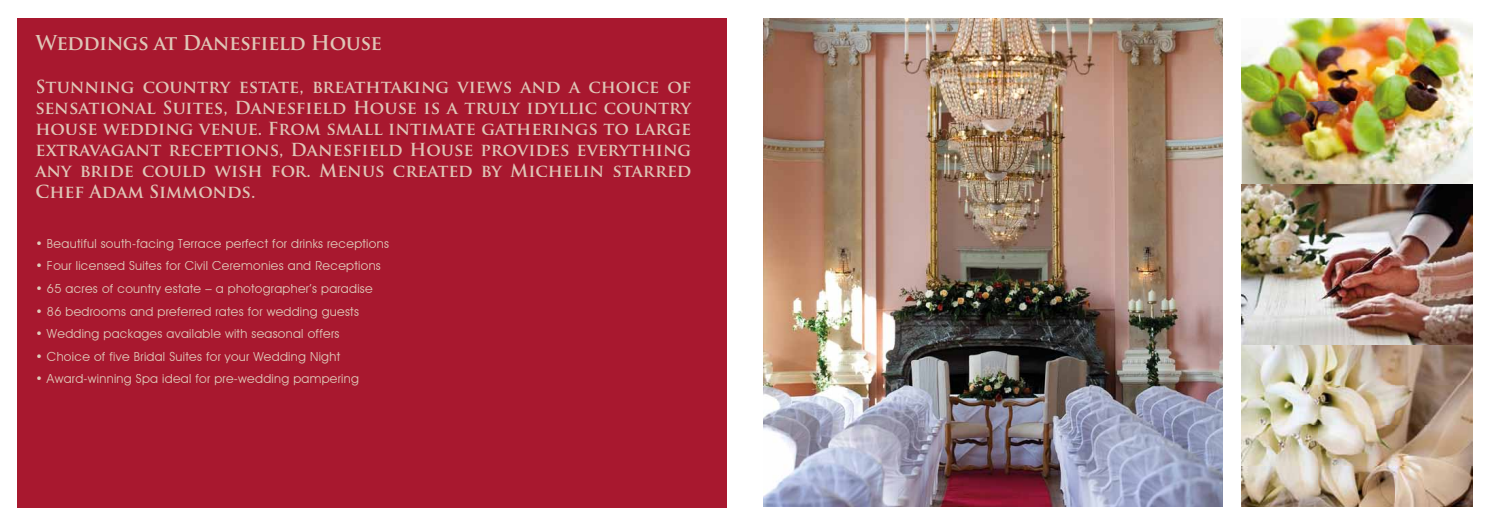
<style>
.page{position:relative;width:1489px;height:525px;background:#fff}
.page>*{position:absolute;margin:0;border:0;box-sizing:border-box;transform-origin:0 0}
.t1{font:700 20px "Trajan Pro";letter-spacing:-.025em;color:#dfc6b7}
.t2{font:700 17.5px/21px "Trajan Pro";color:#dfc6b7;text-align:justify}
.t3{font:12.5px "Avant Garde IT Cby BT";letter-spacing:.025em;color:#dfcab9}
</style>
<div class="page">
<img style="left:763px;top:18px;width:459px;height:488px">
<img style="left:1241px;top:19px;width:230px;height:487px">
<div style="left:18px;top:18px;width:708px;height:489px;background:#a8182f"></div>
<h1 class="t1" style="left:35px;top:31px;width:348px">Weddings at Danesfield House</h1>
<p class="t2" style="left:35px;top:76px;width:657px">Stunning country estate, breathtaking views and a choice of sensational Suites, Danesfield House is a truly idyllic country house wedding venue. From small intimate gatherings to large extravagant receptions, Danesfield House provides everything any bride could wish for. Menus created by Michelin starred Chef Adam Simmonds.</p>
<p class="t3" style="left:35px;top:236px;width:355px">• Beautiful south-facing Terrace perfect for drinks receptions</p>
<p class="t3" style="left:35px;top:258px;width:347px">• Four licensed Suites for Civil Ceremonies and Receptions</p>
<p class="t3" style="left:35px;top:281px;width:339px">• 65 acres of country estate – a photographer’s paradise</p>
<p class="t3" style="left:35px;top:303px;width:325px">• 86 bedrooms and preferred rates for wedding guests</p>
<p class="t3" style="left:35px;top:326px;width:305px">• Wedding packages available with seasonal offers</p>
<p class="t3" style="left:35px;top:348px;width:306px">• Choice of five Bridal Suites for your Wedding Night</p>
<p class="t3" style="left:35px;top:371px;width:325px">• Award-winning Spa ideal for pre-wedding pampering</p>
</div>
